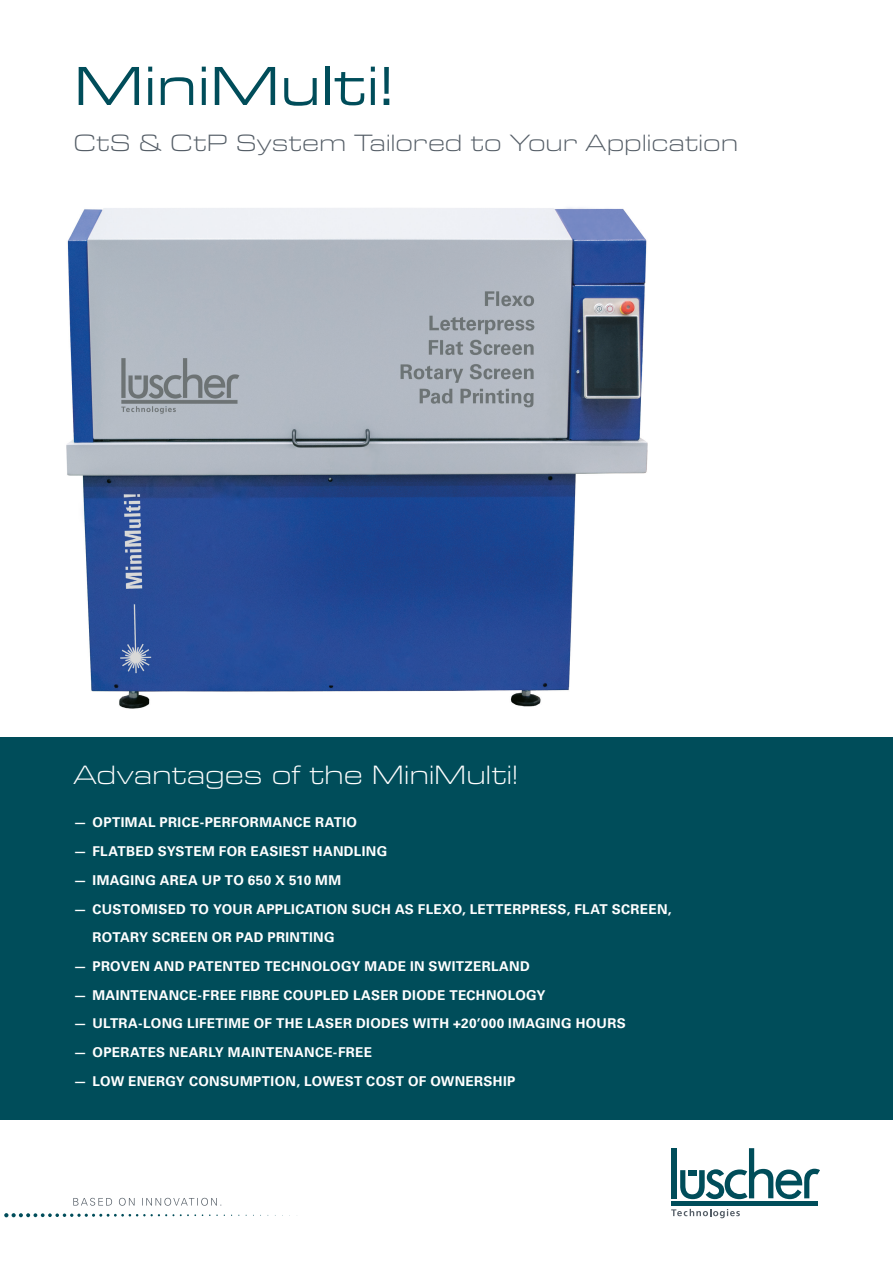
<style>
.page{position:relative;width:893px;height:1263px;background:#fff}
.page>*{position:absolute;margin:0;border:0;box-sizing:border-box;transform-origin:0 0}
.t1{font:57px "Eurostile Ext";letter-spacing:-.01em;color:#004d5a}
.t2{font:300 expanded 27px "Eurostile Next LT Pro";letter-spacing:-.005em;color:#fff}
.t3{font:300 expanded 24px "Eurostile Next LT Pro";letter-spacing:-.005em;color:#545d66}
.Intro{font:700 13.5px/28.7px "Univers";letter-spacing:.025em;color:#fff}
</style>
<div class="page">
<div style="left:0;top:737px;width:893px;height:382px;background:#004d5a"></div>
<img style="left:66px;top:207px;width:582px;height:502px">
<div style="left:671px;top:1201px;width:147px;height:5px;background:#004d5a"></div>
<div style="left:671px;top:1148px;width:5px;height:50px;background:#004d5a"></div>
<svg style="left:680px;top:1149px;width:140px;height:50px"></svg>
<svg style="left:671px;top:1209px;width:69px;height:9px"></svg>
<svg style="left:4px;top:1213px;width:170px;height:4px"></svg>
<svg style="left:180px;top:1214px;width:16px;height:2px"></svg>
<svg style="left:73px;top:1198px;width:148px;height:8px"></svg>
<h1 class="t1" style="left:73px;top:46px;width:323px">MiniMulti!</h1>
<h3 class="t3" style="left:73px;top:130px;width:666px">CtS &amp; CtP System Tailored to Your Application</h3>
<h2 class="t2" style="left:73px;top:761px;width:447px">Advantages of the MiniMulti!</h2>
<p class="Intro" style="left:73px;top:808px;width:285px">— OPTIMAL PRICE-PERFORMANCE RATIO</p>
<p class="Intro" style="left:73px;top:837px;width:315px">— FLATBED SYSTEM FOR EASIEST HANDLING</p>
<p class="Intro" style="left:73px;top:866px;width:269px">— IMAGING AREA UP TO 650 X 510 MM</p>
<p class="Intro" style="left:92px;top:894px;width:581px;text-indent:-19px">— CUSTOMISED TO YOUR APPLICATION SUCH AS FLEXO, LETTERPRESS, FLAT SCREEN,<br>ROTARY SCREEN OR PAD PRINTING</p>
<p class="Intro" style="left:73px;top:952px;width:458px">— PROVEN AND PATENTED TECHNOLOGY MADE IN SWITZERLAND</p>
<p class="Intro" style="left:73px;top:981px;width:474px">— MAINTENANCE-FREE FIBRE COUPLED LASER DIODE TECHNOLOGY</p>
<p class="Intro" style="left:73px;top:1009px;width:554px">— ULTRA-LONG LIFETIME OF THE LASER DIODES WITH +20’000 IMAGING HOURS</p>
<p class="Intro" style="left:73px;top:1038px;width:300px">— OPERATES NEARLY MAINTENANCE-FREE</p>
<p class="Intro" style="left:73px;top:1067px;width:444px">— LOW ENERGY CONSUMPTION, LOWEST COST OF OWNERSHIP</p>
</div>
